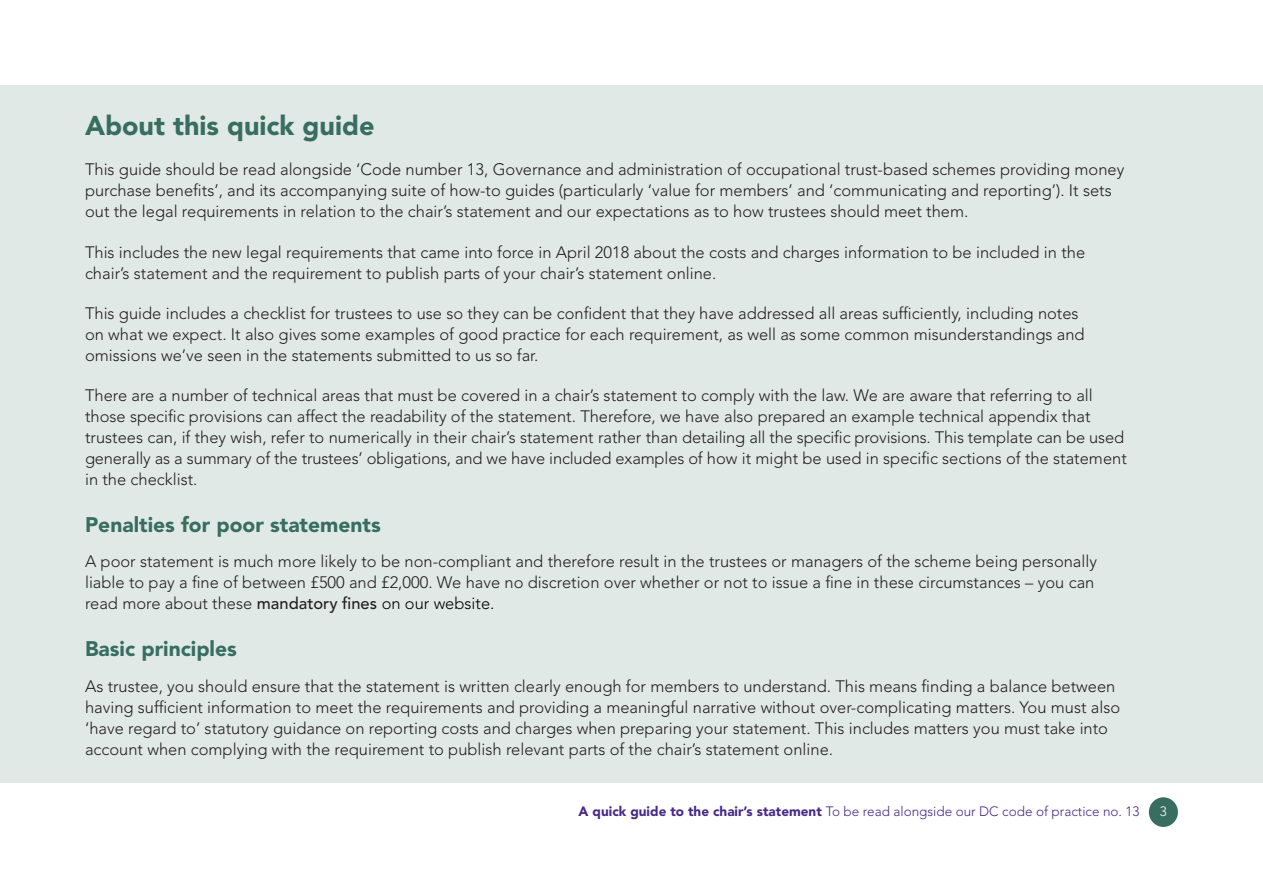
<style>
.page{position:relative;width:1263px;height:893px;background:#fff}
.page>*{position:absolute;margin:0;border:0;box-sizing:border-box;transform-origin:0 0}
.t1{font:900 27px "Avenir LT Std";color:#376e60}
.t2{font:900 21px "Avenir LT Std";color:#376e60}
.t3{font:300 16.5px/21px "Avenir LT Std";color:#231f20}
.t4{font:300 13.5px "Avenir LT Std";color:#482a87}
.t5{font:300 13.5px "Avenir LT Std";color:#fff}
.s1{font-weight:500}
.s2{color:#000}
.s3{font-weight:900}
</style>
<div class="page">
<div style="left:1149px;top:797px;width:29px;height:30px;background:#376e60;border-radius:50%"></div>
<div style="left:0;top:85px;width:1263px;height:697px;background:#e1e9e7"></div>
<h1 class="t1" style="left:85px;top:109px;width:291px">About this quick guide</h1>
<p class="t3" style="left:85px;top:159px;width:1041px">This guide should be read alongside ‘Code number 13, Governance and administration of occupational trust-based schemes providing money purchase benefits’, and its accompanying suite of how-to guides (particularly ‘value for members’ and ‘communicating and reporting’). It sets out the legal requirements in relation to the chair’s statement and our expectations as to how trustees should meet them.</p>
<p class="t3" style="left:85px;top:241px;width:1002px">This includes the new legal requirements that came into force in April 2018 about the costs and charges information to be included in the chair’s statement and the requirement to publish parts of your chair’s statement online.</p>
<p class="t3" style="left:85px;top:302px;width:1001px">This guide includes a checklist for trustees to use so they can be confident that they have addressed all areas sufficiently, including notes on what we expect. It also gives some examples of good practice for each requirement, as well as some common misunderstandings and omissions we’ve seen in the statements submitted to us so far.</p>
<p class="t3" style="left:85px;top:385px;width:1043px">There are a number of technical areas that must be covered in a chair’s statement to comply with the law. We are aware that referring to all those specific provisions can affect the readability of the statement. Therefore, we have also prepared an example technical appendix that trustees can, if they wish, refer to numerically in their chair’s statement rather than detailing all the specific provisions. This template can be used generally as a summary of the trustees’ obligations, and we have included examples of how it might be used in specific sections of the statement in the checklist.</p>
<p class="t2" style="left:85px;top:511px;width:297px">Penalties for poor statements</p>
<p class="t3" style="left:85px;top:551px;width:1013px">A poor statement is much more likely to be non-compliant and therefore result in the trustees or managers of the scheme being personally liable to pay a fine of between £500 and £2,000. We have no discretion over whether or not to issue a fine in these circumstances – you can read more about these <span class="s1">mandatory fines</span> <span class="s2">on our website.</span></p>
<p class="t2" style="left:85px;top:636px;width:153px">Basic principles</p>
<p class="t3" style="left:85px;top:676px;width:1037px">As trustee, you should ensure that the statement is written clearly enough for members to understand. This means finding a balance between having sufficient information to meet the requirements and providing a meaningful narrative without over-complicating matters. You must also ‘have regard to’ statutory guidance on reporting costs and charges when preparing your statement. This includes matters you must take into account when complying with the requirement to publish relevant parts of the chair’s statement online.</p>
<p class="t4" style="left:579px;top:803px;width:562px"><span class="s3">A quick guide to the chair’s statement</span> To be read alongside our DC code of practice no. 13</p>
<p class="t5" style="left:1160px;top:804px;width:9px">3</p>
</div>
